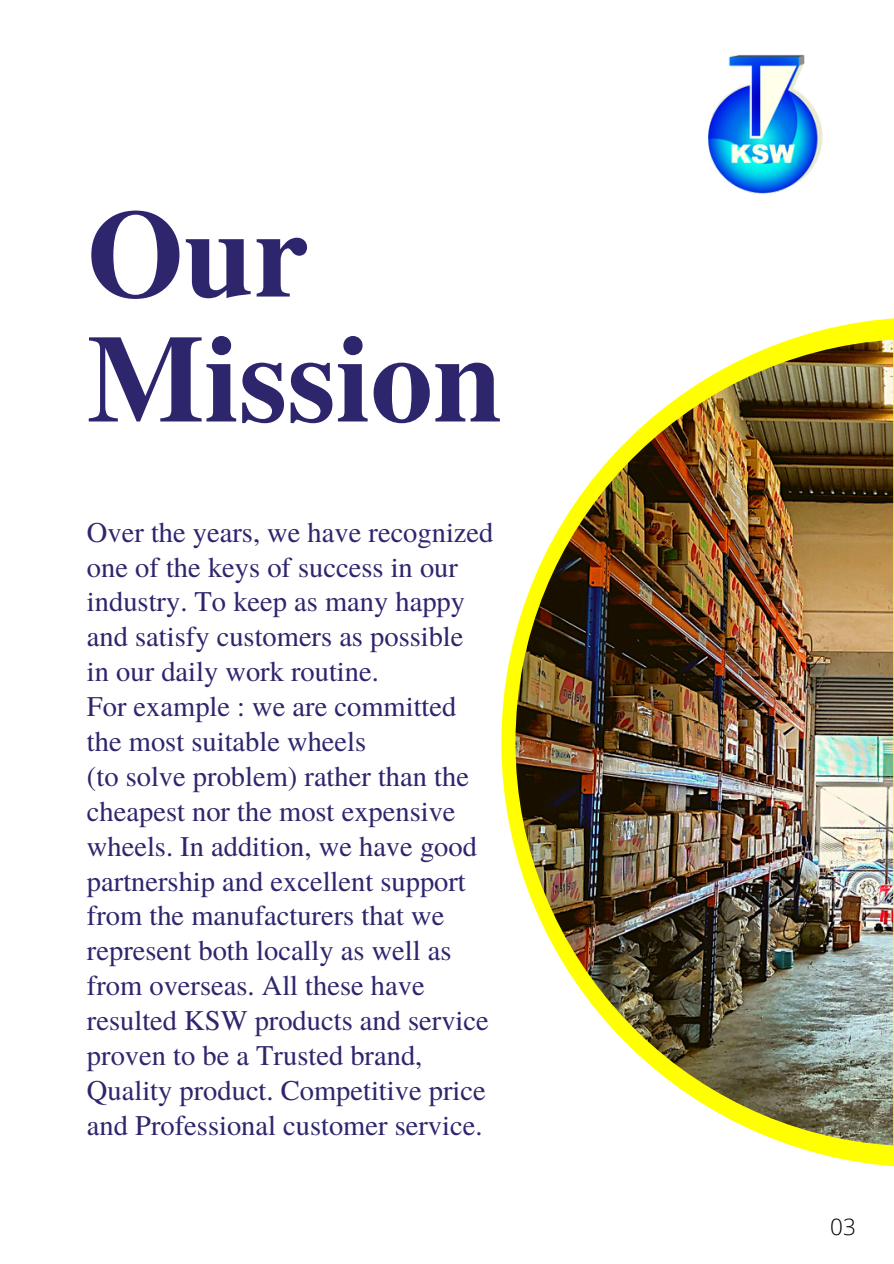
<style>
.page{position:relative;width:894px;height:1264px;background:#fff}
.page>*{position:absolute;margin:0;border:0;box-sizing:border-box;transform-origin:0 0}
.t1{font:700 124.35px/124.8px "Te X Gyre Termes";color:#2e266d}
.t2{font:28.5px/35px "Te X Gyre Termes";color:#2e266d}
.t3{font:300 22.5px "Open Sans";color:#000}
</style>
<div class="page">
<svg style="left:501px;top:318px;width:392px;height:849px"></svg>
<img style="left:515px;top:340px;width:377px;height:805px">
<img style="left:708px;top:55px;width:115px;height:139px">
<h1 class="t1" style="left:87px;top:186px;width:416px">Our<br>Mission</h1>
<p class="t2" style="left:87px;top:513px;width:408px">Over the years, we have recognized one of the keys of success in our industry. To keep as many happy and satisfy customers as possible</p>
<p class="t2" style="left:87px;top:652px;width:293px">in our daily work routine.</p>
<p class="t2" style="left:87px;top:687px;width:371px">For example : we are committed the most suitable wheels</p>
<p class="t2" style="left:87px;top:757px;width:403px">(to solve problem) rather than the cheapest nor the most expensive wheels. In addition, we have good partnership and excellent support from the manufacturers that we represent both locally as well as from overseas. All these have resulted KSW products and service proven to be a Trusted brand, Quality product. Competitive price and Professional customer service.</p>
<p class="t3" style="left:830px;top:1210px;width:27px">03</p>
</div>
